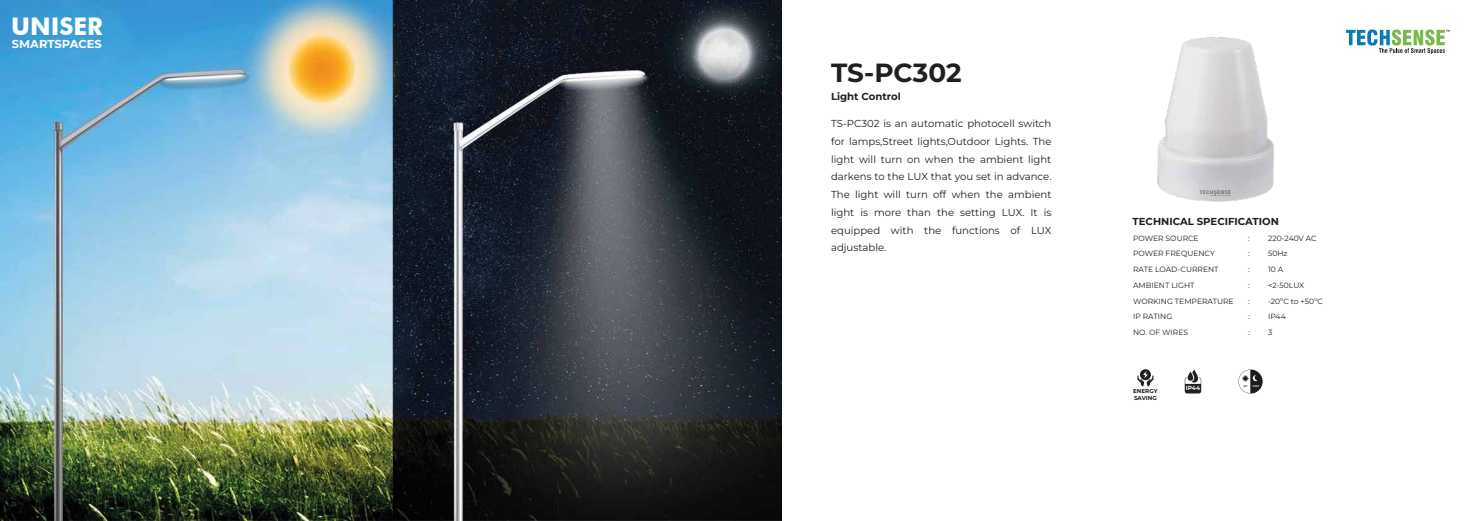
<style>
.page{position:relative;width:1474px;height:521px;background:#fff}
.page>*{position:absolute;margin:0;border:0;box-sizing:border-box;transform-origin:0 0}
.t1{font:700 26.25px "Montserrat";color:#211f1f}
.t2{font:700 24.24px "Futura BT";color:#fff}
.t3{font:700 11.55px "Montserrat";color:#fff}
.t4{font:10.15px/17.7px "Montserrat";color:#211f1f;text-align:justify}
.t5{font:700 10.15px "Montserrat";color:#211f1f}
.t6{font:7.61px/15.8px "Montserrat";color:#211f1f}
.t7{font:700 5.95px "Montserrat";color:#f2f2f2}
.t8{font:700 5.69px/6.6px "Montserrat";color:#211f1f}
</style>
<div class="page">
<svg style="left:1346px;top:29px;width:103px;height:25px"></svg>
<img style="left:0;top:0;width:781px;height:521px">
<img style="left:1157px;top:37px;width:117px;height:165px">
<svg style="left:1199px;top:190px;width:31px;height:6px"></svg>
<svg style="left:1137px;top:369px;width:16px;height:18px"></svg>
<svg style="left:1184px;top:369px;width:17px;height:24px"></svg>
<svg style="left:1238px;top:369px;width:24px;height:24px"></svg>
<h2 class="t2" style="left:11px;top:12px;width:93px">UNISER</h2>
<p class="t3" style="left:12px;top:35px;width:91px">SMARTSPACES</p>
<h1 class="t1" style="left:831px;top:54px;width:132px">TS-PC302</h1>
<p class="t4" style="left:831px;top:114px;width:222px">TS-PC302 is an automatic photocell switch for lamps,Street lights,Outdoor Lights. The light will turn on when the ambient light darkens to the LUX that you set in advance.<br>The light will turn off when the ambient light is more than the setting LUX. It is equipped with the functions of LUX adjustable.</p>
<p class="t5" style="left:831px;top:89px;width:71px">Light Control</p>
<p class="t5" style="left:1132px;top:214px;width:148px">TECHNICAL SPECIFICATION</p>
<p class="t6" style="left:1133px;top:230px;width:102px">POWER SOURCE<br>POWER FREQUENCY<br>RATE LOAD-CURRENT<br>AMBIENT LIGHT<br>WORKING TEMPERATURE<br>IP RATING<br>NO. OF WIRES</p>
<p class="t6" style="left:1248px;top:230px;width:3px;text-align:justify">: : : : : : :</p>
<p class="t6" style="left:1268px;top:230px;width:56px">220-240V AC<br>50Hz<br>10 A<br>&lt;2-50LUX -20ºC to +50ºC<br>IP44<br>3</p>
<p class="t8" style="left:1133px;top:387px;width:26px">ENERGY<br>SAVING</p>
<p class="t7" style="left:1185px;top:384px;width:16px">IP44</p>
</div>
